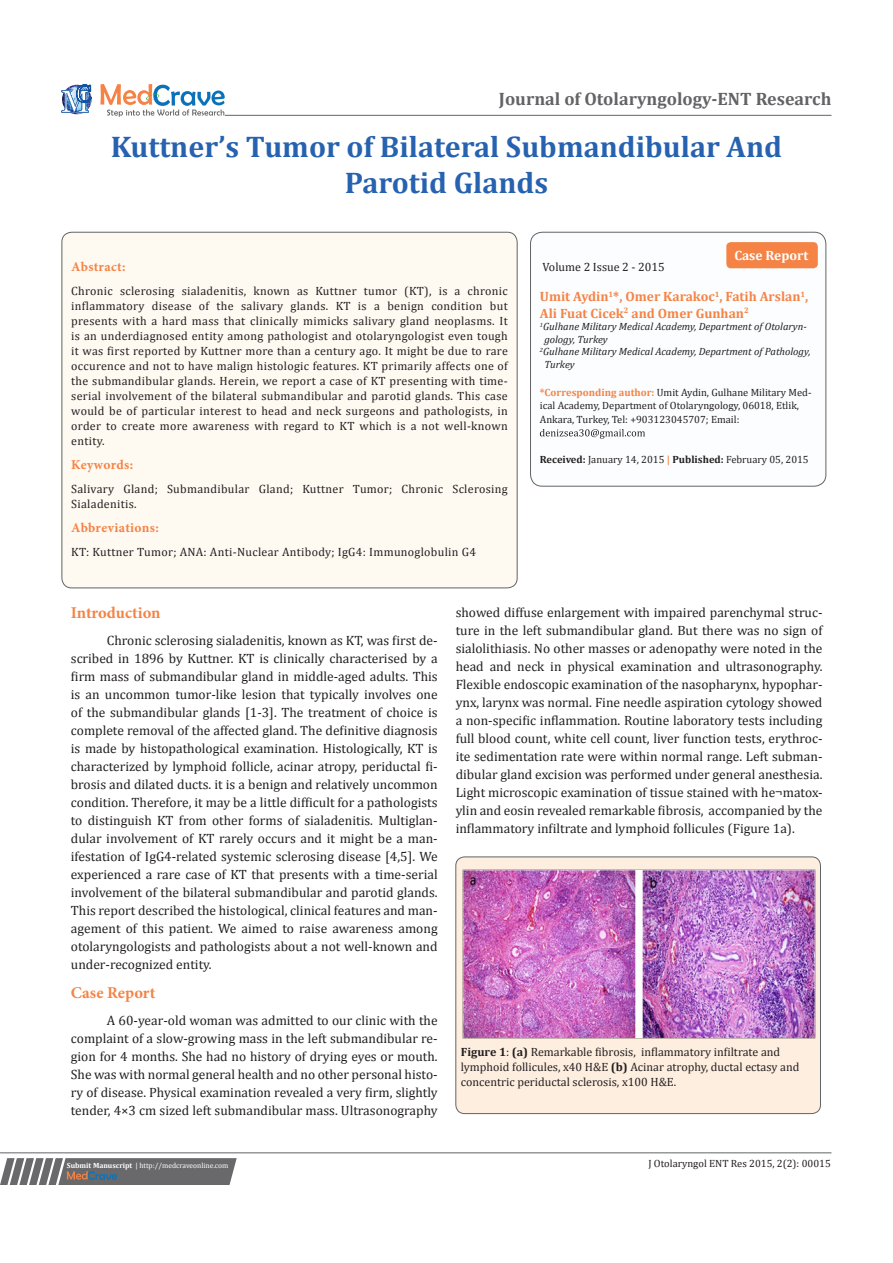
<style>
.page{position:relative;width:893px;height:1263px;background:#fff}
.page>*{position:absolute;margin:0;border:0;box-sizing:border-box;transform-origin:0 0}
.t1{font:700 30px/36px "Cambria";color:#2662af;text-align:center}
.t2{font:700 18px "Cambria";color:#636366}
.List_Paragraph{font:700 16.5px "Minion Pro";color:#f58345}
.List_Paragraph-2{font:13.5px/18px "Cambria";color:#231f20;text-align:justify}
.t3{font:700 13.5px/16.2px "Cambria";color:#f58345}
.t4{font:700 13.5px "Minion Pro";letter-spacing:.02em;color:#f58345}
.t5{font:700 13.5px "Cambria";color:#fff}
.t6{font:12px/15px "Cambria";letter-spacing:.01em;color:#231f20}
.t7{font:10.5px/13.5px "Cambria";color:#231f20}
.t8{font:italic 10.5px/12.6px "Cambria";color:#231f20}
.t9{font:7.5px "Cambria";color:#fff}
.s1{font-weight:700;color:#f58345}
.s2{font-weight:700}
</style>
<div class="page">
<svg style="left:62px;top:85px;width:30px;height:29px"></svg>
<svg style="left:100px;top:84px;width:125px;height:33px"></svg>
<hr style="left:225px;top:115px;width:606px;height:1px;background:#626465">
<div style="left:530px;top:232px;width:296px;height:254px;background:#fbfdfe;border-radius:12px"></div>
<svg style="left:540px;top:429px;width:105px;height:10px"></svg>
<div style="left:530px;top:232px;width:296px;height:255px;border:1px solid #626465;border-radius:12px"></div>
<div style="left:726px;top:242px;width:92px;height:26px;background:#f58345;border-radius:4px"></div>
<svg style="left:0;top:1158px;width:237px;height:27px;background:#77777a"></svg>
<hr style="left:0;top:1152px;width:831px;height:1px;background:#626465">
<div style="left:62px;top:232px;width:455px;height:356px;background:#fef9f1;border-radius:10px"></div>
<div style="left:456px;top:857px;width:364px;height:256px;background:#feeee0;border-radius:9px"></div>
<div style="left:455px;top:856px;width:366px;height:258px;border:1px solid #626465;border-radius:9px"></div>
<img style="left:462px;top:870px;width:353px;height:169px">
<p class="t2" style="left:499px;top:86px;width:334px">Journal of Otolaryngology-ENT Research</p>
<p class="t1" style="left:111px;top:128px;width:673px">Kuttner’s Tumor of Bilateral Submandibular And<br>Parotid Glands</p>
<p class="t4" style="left:71px;top:257px;width:56px">Abstract:</p>
<p class="t6" style="left:71px;top:283px;width:438px;text-align:justify">Chronic sclerosing sialadenitis, known as Kuttner tumor (KT), is a chronic inflammatory disease of the salivary glands. KT is a benign condition but presents with a hard mass that clinically mimicks salivary gland neoplasms. It is an underdiagnosed entity among pathologist and otolaryngologist even tough it was first reported by Kuttner more than a century ago. It might be due to rare occurence and not to have malign histologic features. KT primarily affects one of the submandibular glands. Herein, we report a case of KT presenting with time&shy;serial involvement of the bilateral submandibular and parotid glands. This case would be of particular interest to head and neck surgeons and pathologists, in order to create more awareness with regard to KT which is a not well-known entity.</p>
<p class="t4" style="left:71px;top:455px;width:63px">Keywords:</p>
<p class="t6" style="left:71px;top:481px;width:438px">Salivary Gland; Submandibular Gland; Kuttner Tumor; Chronic Sclerosing<br>Sialadenitis.</p>
<p class="t4" style="left:71px;top:518px;width:89px">Abbreviations:</p>
<p class="t6" style="left:71px;top:544px;width:406px">KT: Kuttner Tumor; ANA: Anti-Nuclear Antibody; IgG4: Immunoglobulin G4</p>
<p class="t5" style="left:734px;top:246px;width:76px">Case Report</p>
<p class="t6" style="left:542px;top:259px;width:124px">Volume 2 Issue 2 - 2015</p>
<p class="t3" style="left:540px;top:288px;width:270px">Umit Aydin<sup>1</sup>*, Omer Karakoc<sup>1</sup>, Fatih Arslan<sup>1</sup>,<br>Ali Fuat Cicek<sup>2</sup> and Omer Gunhan<sup>2</sup></p>
<p class="t8" style="left:544px;top:320px;width:264px;text-indent:-4px"><sup>1</sup>Gulhane Military Medical Academy, Department of Otolaryn&shy;gology, Turkey</p>
<p class="t8" style="left:544px;top:345px;width:268px;text-indent:-4px"><sup>2</sup>Gulhane Military Medical Academy, Department of Pathology,<br>Turkey</p>
<p class="t7" style="left:540px;top:385px;width:273px"><span class="s1">*Corresponding author:</span> Umit Aydin, Gulhane Military Med&shy;ical Academy, Department of Otolaryngology, 06018, Etlik,<br>Ankara, Turkey, Tel: +903123045707; Email:</p>
<p class="t7" style="left:540px;top:453px;width:270px"><span class="s2">Received:</span> January 14, 2015 <span class="s1">|</span> <span class="s2">Published:</span> February 05, 2015</p>
<p class="List_Paragraph" style="left:71px;top:601px;width:91px">Introduction</p>
<p class="List_Paragraph-2" style="left:71px;top:632px;width:368px;text-indent:36px">Chronic sclerosing sialadenitis, known as KT, was first de&shy;scribed in 1896 by Kuttner. KT is clinically characterised by a firm mass of submandibular gland in middle-aged adults. This is an uncommon tumor-like lesion that typically involves one of the submandibular glands [1-3]. The treatment of choice is complete removal of the affected gland. The definitive diagnosis is made by histopathological examination. Histologically, KT is characterized by lymphoid follicle, acinar atropy, periductal fi&shy;brosis and dilated ducts. it is a benign and relatively uncommon condition. Therefore, it may be a little difficult for a pathologists to distinguish KT from other forms of sialadenitis. Multiglan&shy;dular involvement of KT rarely occurs and it might be a man&shy;ifestation of IgG4-related systemic sclerosing disease [4,5]. We experienced a rare case of KT that presents with a time-serial involvement of the bilateral submandibular and parotid glands.<br>This report described the histological, clinical features and man&shy;agement of this patient. We aimed to raise awareness among otolaryngologists and pathologists about a not well-known and under-recognized entity.</p>
<p class="List_Paragraph" style="left:71px;top:981px;width:86px">Case Report</p>
<p class="List_Paragraph-2" style="left:71px;top:1011px;width:368px;text-indent:36px">A 60-year-old woman was admitted to our clinic with the complaint of a slow-growing mass in the left submandibular re&shy;gion for 4 months. She had no history of drying eyes or mouth.<br>She was with normal general health and no other personal histo&shy;ry of disease. Physical examination revealed a very firm, slightly tender, 4×3 cm sized left submandibular mass. Ultrasonography</p>
<p class="List_Paragraph-2" style="left:456px;top:603px;width:368px">showed diffuse enlargement with impaired parenchymal struc&shy;ture in the left submandibular gland. But there was no sign of sialolithiasis. No other masses or adenopathy were noted in the head and neck in physical examination and ultrasonography.<br>Flexible endoscopic examination of the nasopharynx, hypophar&shy;ynx, larynx was normal. Fine needle aspiration cytology showed a non-specific inflammation. Routine laboratory tests including full blood count, white cell count, liver function tests, erythroc&shy;ite sedimentation rate were within normal range. Left subman&shy;dibular gland excision was performed under general anesthesia.<br>Light microscopic examination of tissue stained with he¬matox&shy;ylin and eosin revealed remarkable fibrosis, accompanied by the inflammatory infiltrate and lymphoid follicules (Figure 1a).</p>
<p class="t6" style="left:461px;top:1044px;width:340px"><span class="s2">Figure 1</span>: <span class="s2">(a)</span> Remarkable fibrosis, inflammatory infiltrate and lymphoid follicules, x40 H&amp;E <span class="s2">(b)</span> Acinar atrophy, ductal ectasy and concentric periductal sclerosis, x100 H&amp;E.</p>
<p class="t9" style="left:67px;top:1161px;width:163px"><span class="s2">Submit Manuscript</span> | http://medcraveonline.com</p>
<p class="t7" style="left:648px;top:1157px;width:184px">J Otolaryngol ENT Res 2015, 2(2): 00015</p>
</div>
